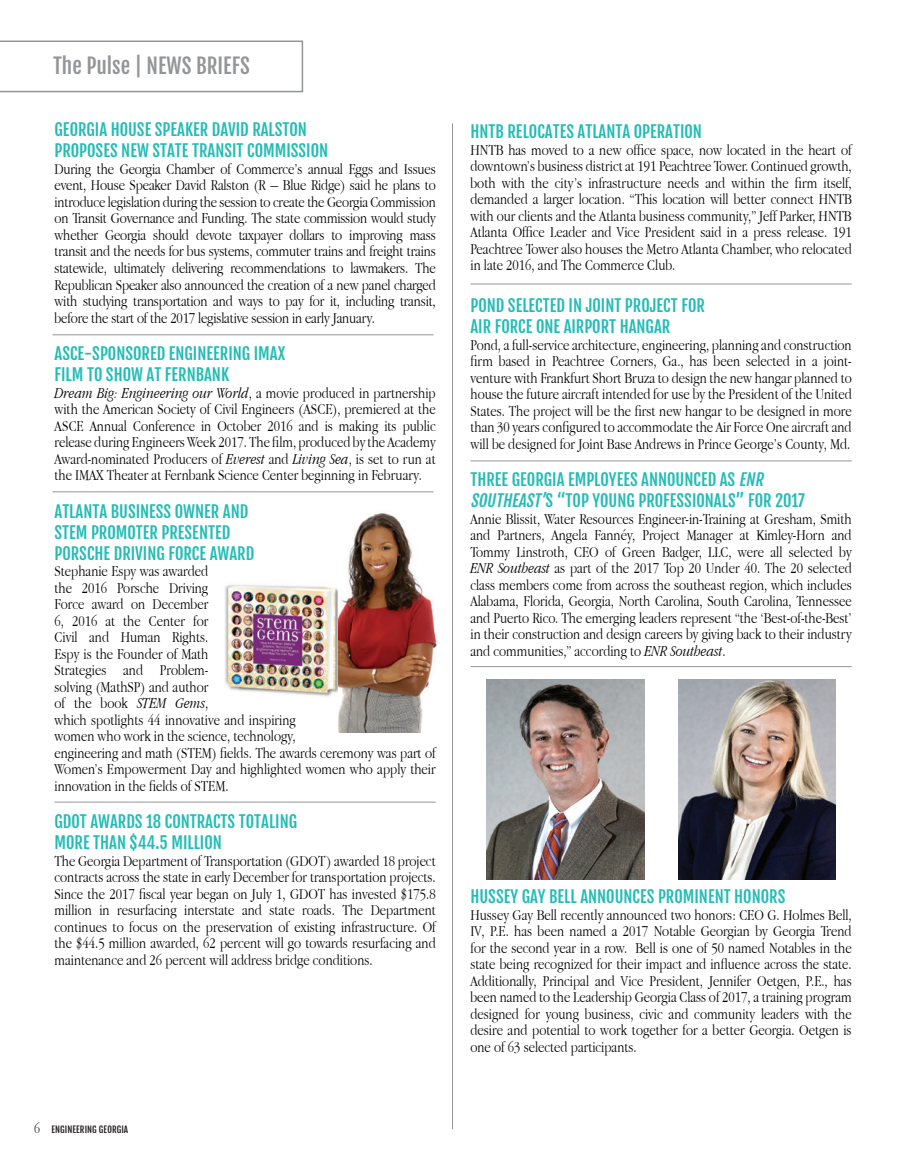
<style>
.page{position:relative;width:905px;height:1175px;background:#fff}
.page>*{position:absolute;margin:0;border:0;box-sizing:border-box;transform-origin:0 0}
.t1{font:21px "Fjalla One";color:#939598}
.t2{font:16.5px/21px "Fjalla One";color:#22bcb5}
.t3{font:300 15.75px/16.5px "Apple Garamond";color:#000;text-align:justify}
.t4{font:300 15px "Apple Garamond";color:#231f20}
.t5{font:9px "Fjalla One";letter-spacing:.01em;color:#231f20}
.s1{font-style:italic}
</style>
<div class="page">
<svg style="left:0;top:40px;width:303px;height:52px"></svg>
<hr style="left:470px;top:284px;width:381px;height:1px;background:#939598">
<hr style="left:52px;top:491px;width:381px;height:1px;background:#939598">
<hr style="left:452px;top:123px;width:1px;height:1006px;background:#939598">
<hr style="left:52px;top:334px;width:381px;height:1px;background:#939598">
<img style="left:337px;top:513px;width:100px;height:219px">
<img style="left:225px;top:584px;width:112px;height:113px">
<hr style="left:55px;top:801px;width:381px;height:1px;background:#939598">
<hr style="left:470px;top:460px;width:381px;height:1px;background:#939598">
<img style="left:487px;top:679px;width:157px;height:200px">
<img style="left:678px;top:679px;width:157px;height:200px">
<hr style="left:470px;top:666px;width:381px;height:1px;background:#939598">
<h1 class="t1" style="left:53px;top:53px;width:198px">The Pulse | NEWS BRIEFS</h1>
<p class="t2" style="left:55px;top:119px;width:275px">GEORGIA HOUSE SPEAKER DAVID RALSTON<br>PROPOSES NEW STATE TRANSIT COMMISSION</p>
<p class="t3" style="left:55px;top:160px;width:383px">During the Georgia Chamber of Commerce’s annual Eggs and Issues event, House Speaker David Ralston (R – Blue Ridge) said he plans to introduce legislation during the session to create the Georgia Commission on Transit Governance and Funding. The state commission would study whether Georgia should devote taxpayer dollars to improving mass transit and the needs for bus systems, commuter trains and freight trains statewide, ultimately delivering recommendations to lawmakers. The Republican Speaker also announced the creation of a new panel charged with studying transportation and ways to pay for it, including transit, before the start of the 2017 legislative session in early January.</p>
<p class="t2" style="left:55px;top:343px;width:232px">ASCE-SPONSORED ENGINEERING IMAX<br>FILM TO SHOW AT FERNBANK</p>
<p class="t3" style="left:55px;top:384px;width:383px"><span class="s1">Dream Big: Engineering our World</span>, a movie produced in partnership with the American Society of Civil Engineers (ASCE), premiered at the ASCE Annual Conference in October 2016 and is making its public release during Engineers Week 2017. The film, produced by the Academy Award-nominated Producers of <span class="s1">Everest</span> and <span class="s1">Living Sea</span>, is set to run at the IMAX Theater at Fernbank Science Center beginning in February.</p>
<p class="t2" style="left:55px;top:500px;width:201px">ATLANTA BUSINESS OWNER AND<br>STEM PROMOTER PRESENTED<br>PORSCHE DRIVING FORCE AWARD</p>
<p class="t3" style="left:55px;top:562px;width:383px;text-align:left">Stephanie Espy was awarded<br>the 2016 Porsche Driving<br>Force award on December<br>6, 2016 at the Center for<br>Civil and Human Rights.<br>Espy is the Founder of Math<br>Strategies and Problem-<br>solving (MathSP) and author<br>of the book <span class="s1">STEM Gems</span>,<br>which spotlights 44 innovative and inspiring<br>women who work in the science, technology,<br>engineering and math (STEM) fields. The awards ceremony was part of Women’s Empowerment Day and highlighted women who apply their innovation in the fields of STEM.</p>
<p class="t2" style="left:55px;top:811px;width:244px">GDOT AWARDS 18 CONTRACTS TOTALING<br>MORE THAN $44.5 MILLION</p>
<p class="t3" style="left:55px;top:852px;width:383px">The Georgia Department of Transportation (GDOT) awarded 18 project contracts across the state in early December for transportation projects.<br>Since the 2017 fiscal year began on July 1, GDOT has invested $175.8 million in resurfacing interstate and state roads. The Department continues to focus on the preservation of existing infrastructure. Of the $44.5 million awarded, 62 percent will go towards resurfacing and maintenance and 26 percent will address bridge conditions.</p>
<p class="t4" style="left:34px;top:1119px;width:8px">6</p>
<p class="t5" style="left:51px;top:1124px;width:78px">ENGINEERING GEORGIA</p>
<p class="t2" style="left:470px;top:121px;width:233px">HNTB RELOCATES ATLANTA OPERATION</p>
<p class="t3" style="left:470px;top:141px;width:383px">HNTB has moved to a new office space, now located in the heart of downtown’s business district at 191 Peachtree Tower. Continued growth, both with the city’s infrastructure needs and within the firm itself, demanded a larger location. “This location will better connect HNTB with our clients and the Atlanta business community,” Jeff Parker, HNTB Atlanta Office Leader and Vice President said in a press release. 191<br>Peachtree Tower also houses the Metro Atlanta Chamber, who relocated in late 2016, and The Commerce Club.</p>
<p class="t2" style="left:470px;top:295px;width:236px">POND SELECTED IN JOINT PROJECT FOR<br>AIR FORCE ONE AIRPORT HANGAR</p>
<p class="t3" style="left:470px;top:336px;width:383px">Pond, a full-service architecture, engineering, planning and construction firm based in Peachtree Corners, Ga., has been selected in a joint&shy;venture with Frankfurt Short Bruza to design the new hangar planned to house the future aircraft intended for use by the President of the United States. The project will be the first new hangar to be designed in more than 30 years configured to accommodate the Air Force One aircraft and will be designed for Joint Base Andrews in Prince George’s County, Md.</p>
<p class="t2" style="left:470px;top:469px;width:336px">THREE GEORGIA EMPLOYEES ANNOUNCED AS <span class="s1">ENR<br>SOUTHEAST’</span>S “TOP YOUNG PROFESSIONALS” FOR 2017</p>
<p class="t3" style="left:470px;top:510px;width:383px">Annie Blissit, Water Resources Engineer-in-Training at Gresham, Smith and Partners, Angela Fannéy, Project Manager at Kimley-Horn and Tommy Linstroth, CEO of Green Badger, LLC, were all selected by <span class="s1">ENR Southeast</span> as part of the 2017 Top 20 Under 40. The 20 selected class members come from across the southeast region, which includes Alabama, Florida, Georgia, North Carolina, South Carolina, Tennessee and Puerto Rico. The emerging leaders represent “the ‘Best-of-the-Best’ in their construction and design careers by giving back to their industry and communities,” according to <span class="s1">ENR Southeast</span>.</p>
<p class="t2" style="left:470px;top:886px;width:316px">HUSSEY GAY BELL ANNOUNCES PROMINENT HONORS</p>
<p class="t3" style="left:470px;top:906px;width:383px">Hussey Gay Bell recently announced two honors: CEO G. Holmes Bell, IV, P.E. has been named a 2017 Notable Georgian by Georgia Trend for the second year in a row. Bell is one of 50 named Notables in the state being recognized for their impact and influence across the state.<br>Additionally, Principal and Vice President, Jennifer Oetgen, P.E., has been named to the Leadership Georgia Class of 2017, a training program designed for young business, civic and community leaders with the desire and potential to work together for a better Georgia. Oetgen is one of 63 selected participants.</p>
</div>
